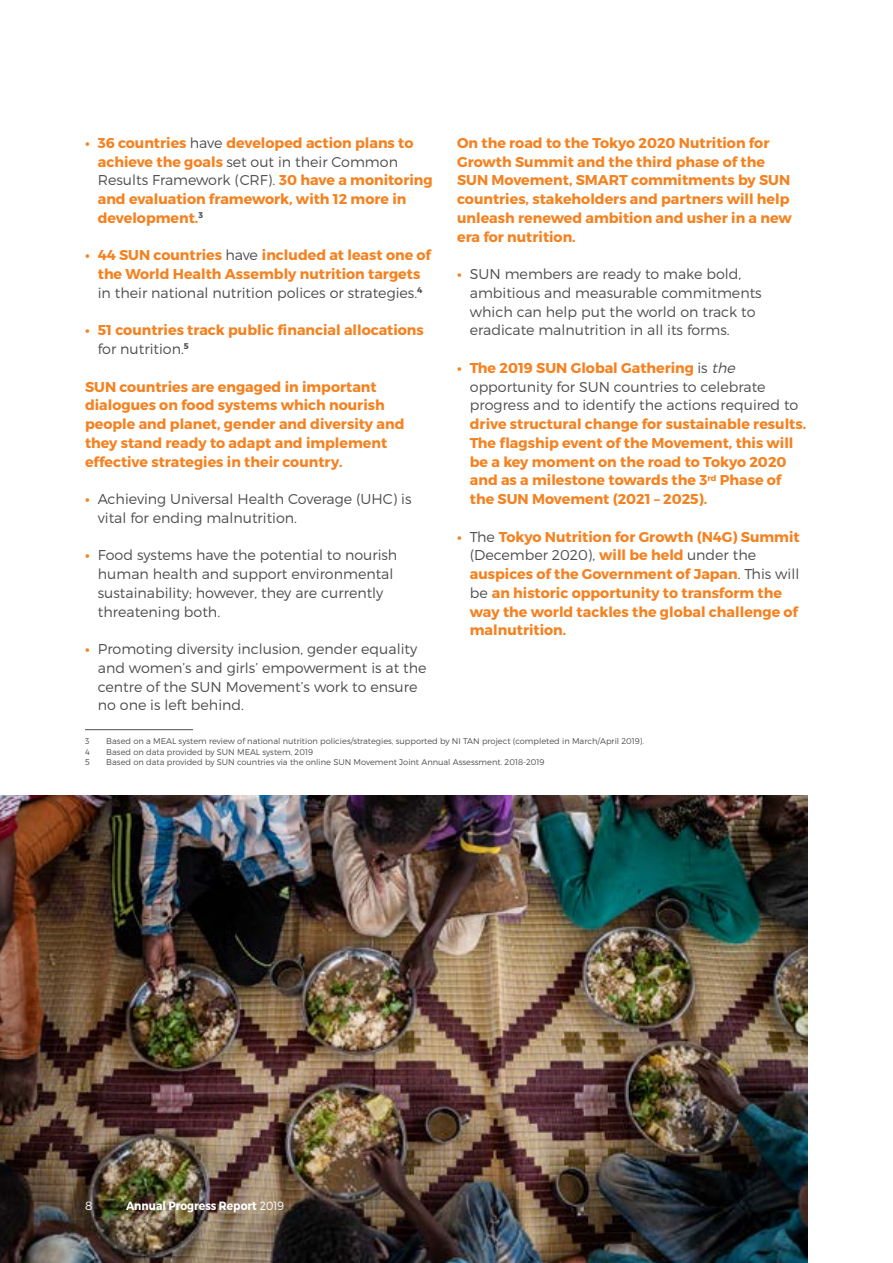
<style>
.page{position:relative;width:893px;height:1263px;background:#fff}
.page>*{position:absolute;margin:0;border:0;box-sizing:border-box;transform-origin:0 0}
.t1{font:700 14.25px/18.8px "Montserrat";color:#f58220}
.t2{font:300 14.25px/18.8px "Montserrat";color:#4d4d4f}
.t3{font:700 12px "Montserrat";color:#fff;scale:.9 1}
.t4{font:300 12px "Montserrat";color:#fff}
.t5{font:300 8.25px "Montserrat";color:#4d4d4f}
.s1{font-weight:300;color:#4d4d4f}
.s2{font-weight:700;color:#f58220}
.s3{font-style:italic}
.s4{font-weight:300}
</style>
<div class="page">
<img style="left:0;top:795px;width:808px;height:468px">
<hr style="left:85px;top:729px;width:108px;height:1px;background:#4d4d4f">
<p class="t1" style="left:98px;top:134px;width:336px;text-indent:-13px">• 36 countries <span class="s1">have</span> developed action plans to achieve the goals <span class="s1">set out in their Common Results Framework (CRF).</span> 30 have a monitoring and evaluation framework, with 12 more in development.<sup>3</sup></p>
<p class="t1" style="left:85px;top:246px;width:347px;text-align:center">• 44 SUN countries <span class="s1">have</span> included at least one of the World Health Assembly nutrition targets<br><span class="s1">in their national nutrition polices or strategies.</span><sup>4</sup></p>
<p class="t1" style="left:98px;top:321px;width:328px;text-indent:-13px">• 51 countries track public financial allocations <span class="s1">for nutrition.</span><sup>5</sup></p>
<p class="t1" style="left:85px;top:377px;width:321px">SUN countries are engaged in important dialogues on food systems which nourish people and planet, gender and diversity and they stand ready to adapt and implement effective strategies in their country.</p>
<p class="t2" style="left:98px;top:489px;width:315px;text-indent:-13px"><span class="s2">•</span> Achieving Universal Health Coverage (UHC) is vital for ending malnutrition.</p>
<p class="t2" style="left:98px;top:546px;width:301px;text-indent:-13px"><span class="s2">•</span> Food systems have the potential to nourish human health and support environmental sustainability; however, they are currently threatening both.</p>
<p class="t2" style="left:98px;top:639px;width:330px;text-indent:-13px"><span class="s2">•</span> Promoting diversity inclusion, gender equality and women’s and girls’ empowerment is at the centre of the SUN Movement’s work to ensure no one is left behind.</p>
<p class="t5" style="left:85px;top:736px;width:6px">3</p>
<p class="t5" style="left:106px;top:736px;width:539px">Based on a MEAL system review of national nutrition policies/strategies, supported by NI TAN project (completed in March/April 2019).</p>
<p class="t5" style="left:85px;top:747px;width:6px">4</p>
<p class="t5" style="left:106px;top:747px;width:208px">Based on data provided by SUN MEAL system, 2019</p>
<p class="t5" style="left:85px;top:757px;width:6px">5</p>
<p class="t5" style="left:106px;top:757px;width:440px">Based on data provided by SUN countries via the online SUN Movement Joint Annual Assessment. 2018-2019</p>
<p class="t1" style="left:457px;top:134px;width:336px">On the road to the Tokyo 2020 Nutrition for Growth Summit and the third phase of the SUN Movement, SMART commitments by SUN countries, stakeholders and partners will help unleash renewed ambition and usher in a new era for nutrition.</p>
<p class="t2" style="left:470px;top:264px;width:293px;text-indent:-13px"><span class="s2">•</span> SUN members are ready to make bold, ambitious and measurable commitments which can help put the world on track to eradicate malnutrition in all its forms.</p>
<p class="t2" style="left:470px;top:358px;width:330px;text-indent:-13px"><span class="s2">• The 2019 SUN Global Gathering</span> is <span class="s3">the </span>opportunity for SUN countries to celebrate progress and to identify the actions required to</p>
<p class="t1" style="left:470px;top:415px;width:338px">drive structural change for sustainable results.<br>The flagship event of the Movement, this will be a key moment on the road to Tokyo 2020 and as a milestone towards the 3<sup>rd</sup> Phase of the SUN Movement (2021 – 2025).</p>
<p class="t1" style="left:470px;top:527px;width:331px;text-indent:-13px">• <span class="s1">The</span> Tokyo Nutrition for Growth (N4G) Summit <span class="s1">(December 2020),</span> will be held <span class="s1">under the </span>auspices of the Government of Japan<span class="s1">. This will be</span> an historic opportunity to transform the way the world tackles the global challenge of malnutrition.</p>
<p class="t4" style="left:85px;top:1199px;width:9px">8</p>
<p class="t3" style="left:126px;top:1198px;width:177px">Annual Progress Report <span class="s4">2019</span></p>
</div>
